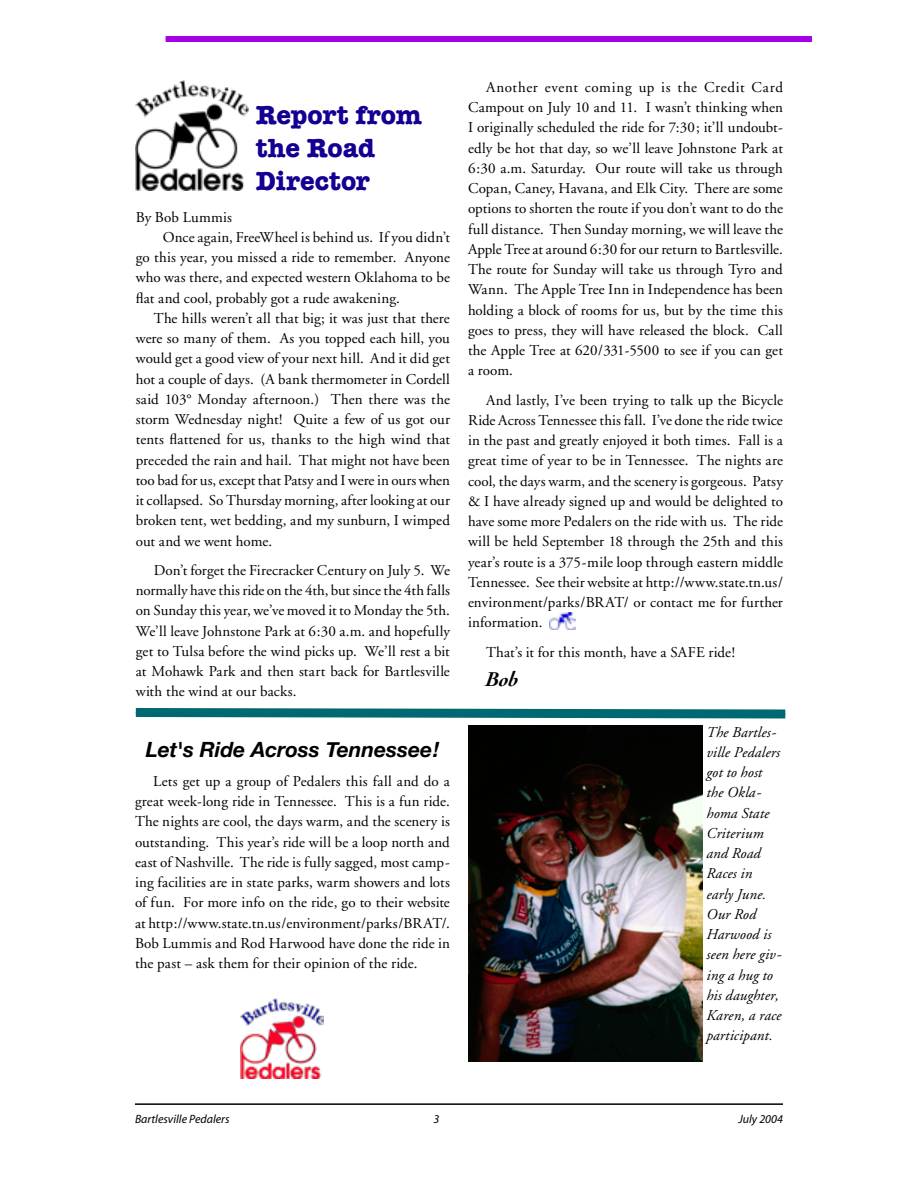
<style>
.page{position:relative;width:918px;height:1188px;background:#fff}
.page>*{position:absolute;margin:0;border:0;box-sizing:border-box;transform-origin:0 0}
.t1{font:700 27px/33px "American Typewriter";color:#130092}
.t2{font:italic 700 21px "Helvetica Neue";color:#000}
.t3{font:italic 700 21px "Cochin";color:#000}
.t4{font:15px/20.2px "Adobe Garamond";letter-spacing:.005em;color:#000;text-align:justify}
.t5{font:italic 15px/20.2px "Adobe Garamond";letter-spacing:.01em;color:#000}
.t6{font:italic 12px "Myriad";color:#000}
</style>
<div class="page">
<hr style="left:135px;top:1103px;width:648px;height:2px;background:#000">
<img style="left:136px;top:80px;width:113px;height:110px">
<div style="left:166px;top:36px;width:646px;height:6px;background:#a600e7"></div>
<img style="left:549px;top:612px;width:27px;height:17px">
<svg style="left:135px;top:708px;width:651px;height:11px;background:#2e838c"></svg>
<img style="left:241px;top:998px;width:83px;height:81px">
<img style="left:468px;top:725px;width:234px;height:337px">
<h1 class="t1" style="left:256px;top:99px;width:167px">Report from the Road<br>Director</h1>
<p class="t4" style="left:136px;top:207px;width:98px">By Bob Lummis</p>
<p class="t4" style="left:163px;top:227px;width:289px">Once again, FreeWheel is behind us. If you didn’t</p>
<p class="t4" style="left:136px;top:248px;width:316px">go this year, you missed a ride to remember. Anyone</p>
<p class="t4" style="left:136px;top:268px;width:316px">who was there, and expected western Oklahoma to be</p>
<p class="t4" style="left:136px;top:288px;width:265px">flat and cool, probably got a rude awakening.</p>
<p class="t4" style="left:154px;top:308px;width:298px">The hills weren’t all that big; it was just that there</p>
<p class="t4" style="left:136px;top:329px;width:316px">were so many of them. As you topped each hill, you</p>
<p class="t4" style="left:136px;top:349px;width:316px">would get a good view of your next hill. And it did get</p>
<p class="t4" style="left:136px;top:369px;width:316px">hot a couple of days. (A bank thermometer in Cordell</p>
<p class="t4" style="left:136px;top:389px;width:316px">said 103° Monday afternoon.) Then there was the</p>
<p class="t4" style="left:136px;top:410px;width:316px">storm Wednesday night! Quite a few of us got our</p>
<p class="t4" style="left:136px;top:430px;width:316px">tents flattened for us, thanks to the high wind that</p>
<p class="t4" style="left:136px;top:450px;width:316px">preceded the rain and hail. That might not have been</p>
<p class="t4" style="left:136px;top:470px;width:316px">too bad for us, except that Patsy and I were in ours when</p>
<p class="t4" style="left:136px;top:491px;width:316px">it collapsed. So Thursday morning, after looking at our</p>
<p class="t4" style="left:136px;top:511px;width:316px">broken tent, wet bedding, and my sunburn, I wimped</p>
<p class="t4" style="left:136px;top:531px;width:138px">out and we went home.</p>
<p class="t4" style="left:136px;top:560px;width:316px;text-indent:18px">Don’t forget the Firecracker Century on July 5. We normally have this ride on the 4th, but since the 4th falls on Sunday this year, we’ve moved it to Monday the 5th.<br>We’ll leave Johnstone Park at 6:30 a.m. and hopefully get to Tulsa before the wind picks up. We’ll rest a bit at Mohawk Park and then start back for Bartlesville with the wind at our backs.</p>
<h2 class="t2" style="left:146px;top:736px;width:295px">Let's Ride Across Tennessee!</h2>
<p class="t4" style="left:135px;top:771px;width:317px;text-indent:18px">Lets get up a group of Pedalers this fall and do a great week-long ride in Tennessee. This is a fun ride.<br>The nights are cool, the days warm, and the scenery is outstanding. This year’s ride will be a loop north and east of Nashville. The ride is fully sagged, most camp&shy;ing facilities are in state parks, warm showers and lots of fun. For more info on the ride, go to their website at http://www.state.tn.us/environment/parks/BRAT/.<br>Bob Lummis and Rod Harwood have done the ride in the past – ask them for their opinion of the ride.</p>
<p class="t4" style="left:468px;top:77px;width:317px;text-indent:18px">Another event coming up is the Credit Card Campout on July 10 and 11. I wasn’t thinking when I originally scheduled the ride for 7:30; it’ll undoubt&shy;edly be hot that day, so we’ll leave Johnstone Park at 6:30 a.m. Saturday. Our route will take us through Copan, Caney, Havana, and Elk City. There are some options to shorten the route if you don’t want to do the full distance. Then Sunday morning, we will leave the Apple Tree at around 6:30 for our return to Bartlesville.<br>The route for Sunday will take us through Tyro and Wann. The Apple Tree Inn in Independence has been holding a block of rooms for us, but by the time this goes to press, they will have released the block. Call the Apple Tree at 620/331-5500 to see if you can get a room.</p>
<p class="t4" style="left:468px;top:390px;width:317px;text-indent:18px">And lastly, I’ve been trying to talk up the Bicycle Ride Across Tennessee this fall. I’ve done the ride twice in the past and greatly enjoyed it both times. Fall is a great time of year to be in Tennessee. The nights are cool, the days warm, and the scenery is gorgeous. Patsy &amp; I have already signed up and would be delighted to have some more Pedalers on the ride with us. The ride will be held September 18 through the 25th and this year’s route is a 375-mile loop through eastern middle Tennessee. See their website at http://www.state.tn.us/ environment/parks/BRAT/ or contact me for further information.</p>
<p class="t4" style="left:486px;top:642px;width:251px">That’s it for this month, have a SAFE ride!</p>
<h2 class="t3" style="left:486px;top:667px;width:34px">Bob</h2>
<p class="t5" style="left:706px;top:722px;width:76px">The Bartles&shy;ville Pedalers got to host the Okla&shy;homa State<br>Criterium and Road<br>Races in early June.<br>Our Rod<br>Harwood is seen here giv&shy;ing a hug to his daughter,<br>Karen, a race participant.</p>
<p class="t6" style="left:135px;top:1113px;width:96px">Bartlesville Pedalers</p>
<p class="t6" style="left:433px;top:1113px;width:7px">3</p>
<p class="t6" style="left:738px;top:1113px;width:46px">July 2004</p>
</div>
